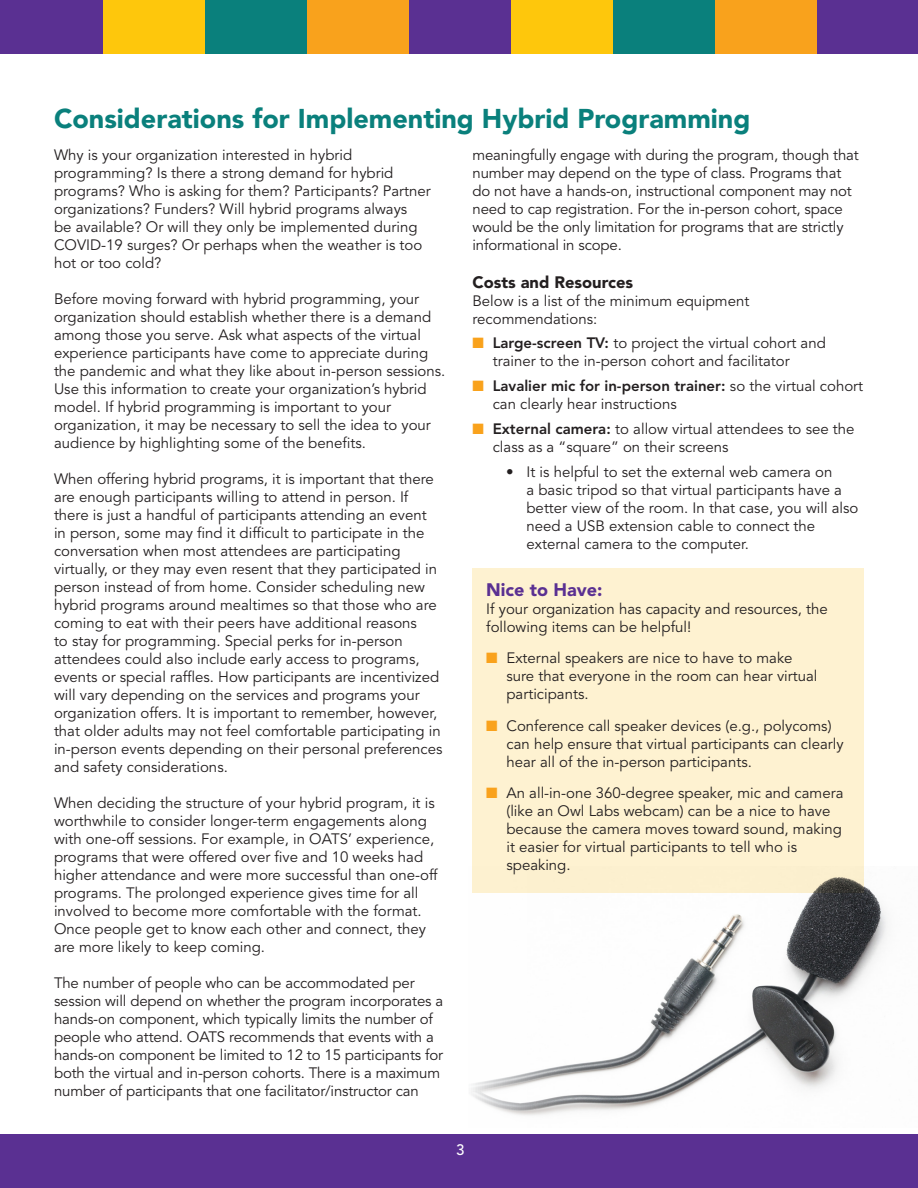
<style>
.page{position:relative;width:918px;height:1188px;background:#fff}
.page>*{position:absolute;margin:0;border:0;box-sizing:border-box;transform-origin:0 0}
.Subhead-Purple{font:900 27px "Avenir LT Std";color:#0a807c}
.Subhead-Black{font:900 18px "Avenir LT Std";color:#5a3092}
.Subhead-Black-2{font:900 16.5px "Avenir LT Std";color:#231f20}
.No_Spacing{font:15px/18px "Avenir LT Std";color:#231f20}
.t1{font:500 15px "Avenir LT Std";color:#fff}
.s1{color:#f9a21c}
.s2{font-weight:800}
</style>
<div class="page">
<div style="left:0;top:1134px;width:918px;height:54px;background:#5a3092"></div>
<div style="left:205px;top:0;width:102px;height:54px;background:#0a807c"></div>
<div style="left:307px;top:0;width:102px;height:54px;background:#f9a21c"></div>
<div style="left:103px;top:0;width:102px;height:54px;background:#fec70c"></div>
<div style="left:0;top:0;width:103px;height:54px;background:#5a3092"></div>
<div style="left:613px;top:0;width:102px;height:54px;background:#0a807c"></div>
<div style="left:715px;top:0;width:102px;height:54px;background:#f9a21c"></div>
<div style="left:511px;top:0;width:102px;height:54px;background:#fec70c"></div>
<div style="left:409px;top:0;width:102px;height:54px;background:#5a3092"></div>
<div style="left:817px;top:0;width:101px;height:54px;background:#5a3092"></div>
<div style="left:473px;top:569px;width:391px;height:324px;background:#fef2d1"></div>
<img style="left:471px;top:866px;width:416px;height:250px">
<p class="Subhead-Purple" style="left:54px;top:103px;width:698px">Considerations for Implementing Hybrid Programming</p>
<p class="No_Spacing" style="left:54px;top:146px;width:378px">Why is your organization interested in hybrid programming? Is there a strong demand for hybrid programs? Who is asking for them? Participants? Partner organizations? Funders? Will hybrid programs always<br>be available? Or will they only be implemented during COVID-19 surges? Or perhaps when the weather is too hot or too cold?</p>
<p class="No_Spacing" style="left:54px;top:290px;width:393px">Before moving forward with hybrid programming, your organization should establish whether there is a demand among those you serve. Ask what aspects of the virtual experience participants have come to appreciate during the pandemic and what they like about in-person sessions.<br>Use this information to create your organization’s hybrid model. If hybrid programming is important to your organization, it may be necessary to sell the idea to your audience by highlighting some of the benefits.</p>
<p class="No_Spacing" style="left:54px;top:470px;width:390px">When offering hybrid programs, it is important that there are enough participants willing to attend in person. If there is just a handful of participants attending an event<br>in person, some may find it difficult to participate in the conversation when most attendees are participating virtually, or they may even resent that they participated in person instead of from home. Consider scheduling new hybrid programs around mealtimes so that those who are coming to eat with their peers have additional reasons<br>to stay for programming. Special perks for in-person attendees could also include early access to programs, events or special raffles. How participants are incentivized will vary depending on the services and programs your organization offers. It is important to remember, however, that older adults may not feel comfortable participating in in-person events depending on their personal preferences and safety considerations.</p>
<p class="No_Spacing" style="left:54px;top:794px;width:385px">When deciding the structure of your hybrid program, it is worthwhile to consider longer-term engagements along with one-off sessions. For example, in OATS’ experience, programs that were offered over five and 10 weeks had higher attendance and were more successful than one-off programs. The prolonged experience gives time for all involved to become more comfortable with the format.<br>Once people get to know each other and connect, they are more likely to keep coming.</p>
<p class="No_Spacing" style="left:54px;top:974px;width:391px">The number of people who can be accommodated per session will depend on whether the program incorporates a hands-on component, which typically limits the number of people who attend. OATS recommends that events with a hands-on component be limited to 12 to 15 participants for both the virtual and in-person cohorts. There is a maximum number of participants that one facilitator/instructor can</p>
<p class="No_Spacing" style="left:472px;top:146px;width:388px">meaningfully engage with during the program, though that number may depend on the type of class. Programs that do not have a hands-on, instructional component may not need to cap registration. For the in-person cohort, space would be the only limitation for programs that are strictly informational in scope.</p>
<p class="Subhead-Black-2" style="left:472px;top:272px;width:162px">Costs and Resources</p>
<p class="No_Spacing" style="left:472px;top:292px;width:278px">Below is a list of the minimum equipment recommendations:</p>
<p class="No_Spacing" style="left:493px;top:335px;width:335px;text-indent:-20px"><span class="s1">■</span> <span class="s2">Large-screen TV:</span> to project the virtual cohort and trainer to the in-person cohort and facilitator</p>
<p class="No_Spacing" style="left:493px;top:377px;width:372px;text-indent:-20px"><span class="s1">■</span> <span class="s2">Lavalier mic for in-person trainer:</span> so the virtual cohort can clearly hear instructions</p>
<p class="No_Spacing" style="left:493px;top:420px;width:363px;text-indent:-20px"><span class="s1">■</span> <span class="s2">External camera:</span> to allow virtual attendees to see the class as a “square” on their screens</p>
<p class="No_Spacing" style="left:526px;top:463px;width:333px;text-indent:-20px">• It is helpful to set the external web camera on<br>a basic tripod so that virtual participants have a better view of the room. In that case, you will also need a USB extension cable to connect the external camera to the computer.</p>
<p class="Subhead-Black" style="left:486px;top:579px;width:118px">Nice to Have:</p>
<p class="No_Spacing" style="left:486px;top:600px;width:343px">If your organization has capacity and resources, the following items can be helpful!</p>
<p class="No_Spacing" style="left:506px;top:649px;width:313px;text-indent:-20px"><span class="s1">■</span> External speakers are nice to have to make sure that everyone in the room can hear virtual participants.</p>
<p class="No_Spacing" style="left:506px;top:717px;width:339px;text-indent:-20px"><span class="s1">■</span> Conference call speaker devices (e.g., polycoms) can help ensure that virtual participants can clearly hear all of the in-person participants.</p>
<p class="No_Spacing" style="left:506px;top:784px;width:339px;text-indent:-20px"><span class="s1">■</span> An all-in-one 360-degree speaker, mic and camera (like an Owl Labs webcam) can be a nice to have because the camera moves toward sound, making it easier for virtual participants to tell who is speaking.</p>
<p class="t1" style="left:456px;top:1141px;width:10px">3</p>
</div>
